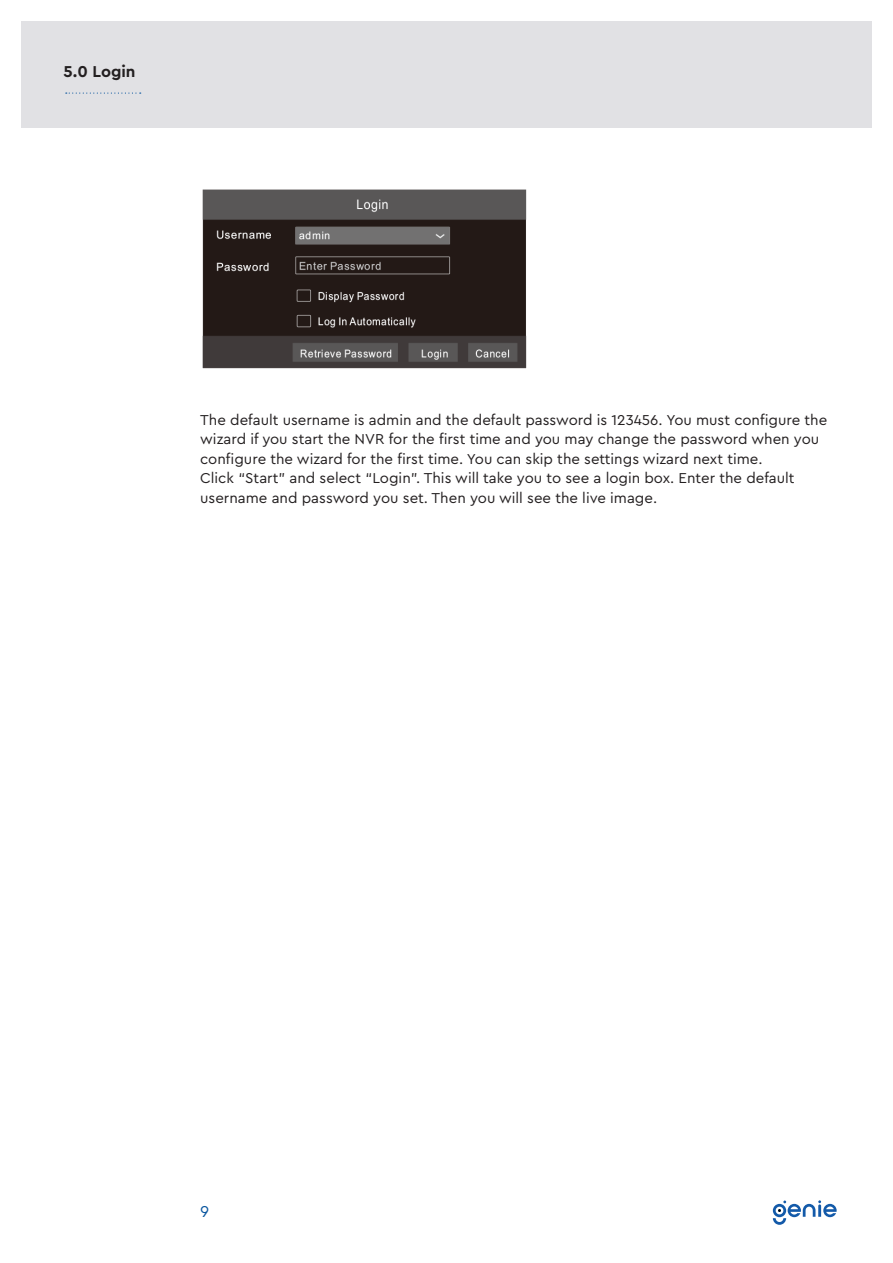
<style>
.page{position:relative;width:893px;height:1263px;background:#fff}
.page>*{position:absolute;margin:0;border:0;box-sizing:border-box;transform-origin:0 0}
.Section_Title{font:700 16.5px "Cera Pro";color:#231f20}
.t1{font:16.5px "Cera Pro";color:#09559e}
.t2{font:15px "Cera Pro";color:#231f20}
</style>
<div class="page">
<div style="left:21px;top:21px;width:851px;height:107px;background:#e1e1e4"></div>
<svg style="left:773px;top:1200px;width:64px;height:25px"></svg>
<svg style="left:66px;top:93px;width:75px;height:1px"></svg>
<img style="left:202px;top:189px;width:324px;height:179px">
<p class="Section_Title" style="left:64px;top:60px;width:73px">5.0 Login</p>
<p class="t2" style="left:200px;top:410px;width:629px">The default username is admin and the default password is 123456. You must configure the</p>
<p class="t2" style="left:200px;top:429px;width:621px">wizard if you start the NVR for the first time and you may change the password when you</p>
<p class="t2" style="left:200px;top:449px;width:564px">configure the wizard for the first time. You can skip the settings wizard next time.</p>
<p class="t2" style="left:200px;top:468px;width:596px">Click “Start” and select “Login”. This will take you to see a login box. Enter the default</p>
<p class="t2" style="left:200px;top:488px;width:459px">username and password you set. Then you will see the live image.</p>
<p class="t1" style="left:200px;top:1200px;width:11px">9</p>
</div>
